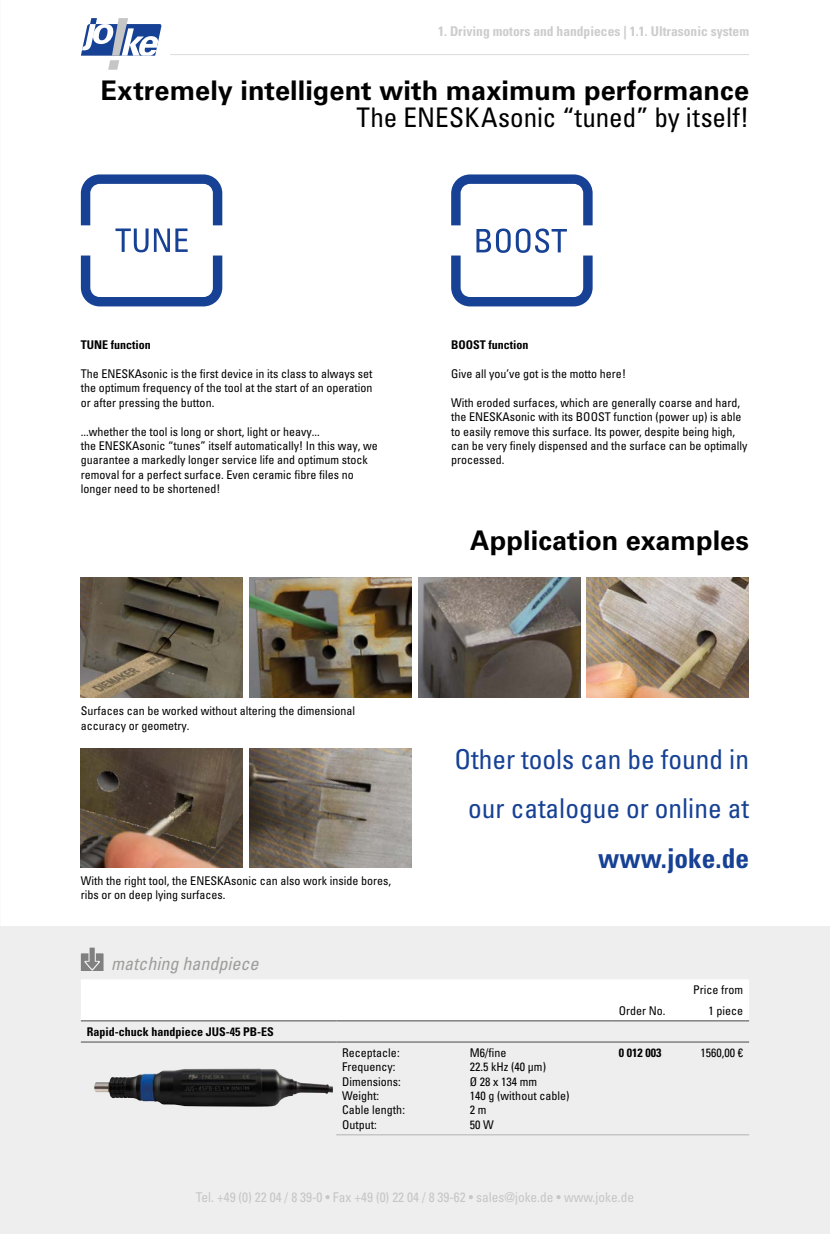
<style>
.page{position:relative;width:830px;height:1234px;background:#fff}
.page>*{position:absolute;margin:0;border:0;box-sizing:border-box;transform-origin:0 0}
.t1{font:condensed 27.3px/49.5px "Univers LT Pro";color:#164194;text-align:center}
.t2{font:700 condensed 27.3px "Univers LT Pro";color:#164194}
.t3{font:700 27px "Univers LT Pro 65";letter-spacing:.005em;color:#000}
.t4{font:condensed 27px "Univers LT Pro";color:#000}
.t5{font:italic condensed 18px "Univers LT Pro";color:#9d9d9c}
.t6{font:condensed 13.5px "Univers LT Pro";color:#c6c6c6}
.t7{font:700 condensed 13.5px "Univers LT Pro";color:#ccc}
.t8{font:condensed 12px/14.4px "Univers LT Pro";color:#000}
.t9{font:700 condensed 12px "Univers LT Pro";color:#000}
</style>
<div class="page">
<svg style="left:81px;top:18px;width:81px;height:52px"></svg>
<hr style="left:170px;top:54px;width:578px;height:1px;background:#dadada">
<div style="left:0;top:925px;width:829px;height:308px;background:#efeeee"></div>
<img style="left:94px;top:1068px;width:166px;height:29px">
<img style="left:81px;top:577px;width:161px;height:120px">
<img style="left:418px;top:577px;width:161px;height:120px">
<img style="left:81px;top:748px;width:161px;height:119px">
<svg style="left:81px;top:174px;width:141px;height:132px"></svg>
<svg style="left:451px;top:174px;width:141px;height:132px"></svg>
<img style="left:249px;top:577px;width:162px;height:120px">
<img style="left:249px;top:748px;width:162px;height:119px">
<img style="left:586px;top:577px;width:162px;height:120px">
<div style="left:81px;top:980px;width:667px;height:39px;background:#fff"></div>
<hr style="left:680px;top:1134px;width:68px;height:1px;background:#b3b3b3">
<hr style="left:612px;top:1134px;width:68px;height:1px;background:#b3b3b3">
<hr style="left:336px;top:1134px;width:276px;height:1px;background:#b3b3b3">
<hr style="left:336px;top:1041px;width:276px;height:1px;background:#808080">
<hr style="left:612px;top:1041px;width:68px;height:1px;background:#808080">
<hr style="left:680px;top:1041px;width:68px;height:1px;background:#808080">
<hr style="left:81px;top:1041px;width:255px;height:1px;background:#808080">
<hr style="left:680px;top:1019px;width:68px;height:2px;background:#808080">
<hr style="left:612px;top:1019px;width:68px;height:2px;background:#808080">
<hr style="left:336px;top:1019px;width:276px;height:2px;background:#808080">
<hr style="left:81px;top:1019px;width:255px;height:2px;background:#808080">
<svg style="left:81px;top:947px;width:22px;height:22px"></svg>
<p class="t7" style="left:438px;top:23px;width:312px">1. Driving motors and handpieces | 1.1. Ultrasonic system</p>
<h2 class="t3" style="left:100px;top:75px;width:649px">Extremely intelligent with maximum performance</h2>
<h2 class="t4" style="left:356px;top:101px;width:394px">The ENESKAsonic “tuned” by itself!</h2>
<p class="t9" style="left:81px;top:337px;width:72px">TUNE function</p>
<p class="t8" style="left:81px;top:366px;width:293px;text-align:justify">The ENESKAsonic is the first device in its class to always set the optimum frequency of the tool at the start of an operation or after pressing the button.</p>
<p class="t8" style="left:81px;top:424px;width:298px">...whether the tool is long or short, light or heavy...<br>the ENESKAsonic “tunes” itself automatically! In this way, we guarantee a markedly longer service life and optimum stock removal for a perfect surface. Even ceramic fibre files no longer need to be shortened!</p>
<p class="t9" style="left:451px;top:337px;width:79px">BOOST function</p>
<p class="t8" style="left:451px;top:366px;width:176px">Give all you’ve got is the motto here!</p>
<p class="t8" style="left:451px;top:395px;width:297px">With eroded surfaces, which are generally coarse and hard, the ENESKAsonic with its BOOST function (power up) is able to easily remove this surface. Its power, despite being high, can be very finely dispensed and the surface can be optimally processed.</p>
<h2 class="t3" style="left:470px;top:524px;width:280px">Application examples</h2>
<p class="t8" style="left:81px;top:703px;width:275px">Surfaces can be worked without altering the dimensional accuracy or geometry.</p>
<p class="t8" style="left:81px;top:872px;width:311px">With the right tool, the ENESKAsonic can also work inside bores, ribs or on deep lying surfaces.</p>
<h3 class="t5" style="left:111px;top:951px;width:148px">matching handpiece</h3>
<p class="t9" style="left:87px;top:1023px;width:188px">Rapid-chuck handpiece JUS-45 PB-ES</p>
<h1 class="t1" style="left:454px;top:733px;width:296px">Other tools can be found in our catalogue or online at</h1>
<h1 class="t2" style="left:598px;top:841px;width:152px">www.joke.de</h1>
<p class="t8" style="left:618px;top:1002px;width:48px">Order No.</p>
<p class="t8" style="left:692px;top:979px;width:51px;line-height:20.7px;text-align:right">Price from<br>1 piece</p>
<p class="t8" style="left:342px;top:1044px;width:59px">Receptacle:</p>
<p class="t8" style="left:469px;top:1044px;width:38px">M6/fine</p>
<p class="t8" style="left:342px;top:1059px;width:55px">Frequency:</p>
<p class="t8" style="left:469px;top:1059px;width:77px">22.5 kHz (40 μm)</p>
<p class="t8" style="left:342px;top:1073px;width:60px">Dimensions:</p>
<p class="t8" style="left:469px;top:1073px;width:69px">Ø 28 x 134 mm</p>
<p class="t8" style="left:342px;top:1088px;width:38px">Weight:</p>
<p class="t8" style="left:469px;top:1088px;width:101px">140 g (without cable)</p>
<p class="t8" style="left:342px;top:1102px;width:64px">Cable length:</p>
<p class="t8" style="left:469px;top:1102px;width:18px">2 m</p>
<p class="t8" style="left:342px;top:1116px;width:36px">Output:</p>
<p class="t8" style="left:469px;top:1116px;width:25px">50 W</p>
<p class="t9" style="left:618px;top:1044px;width:44px">0 012 003</p>
<p class="t8" style="left:700px;top:1044px;width:44px">1560,00 €</p>
<p class="t6" style="left:196px;top:1188px;width:439px">Tel. +49 (0) 22 04 / 8 39-0 • Fax +49 (0) 22 04 / 8 39-62 • sales@joke.de • www.joke.de</p>
</div>
